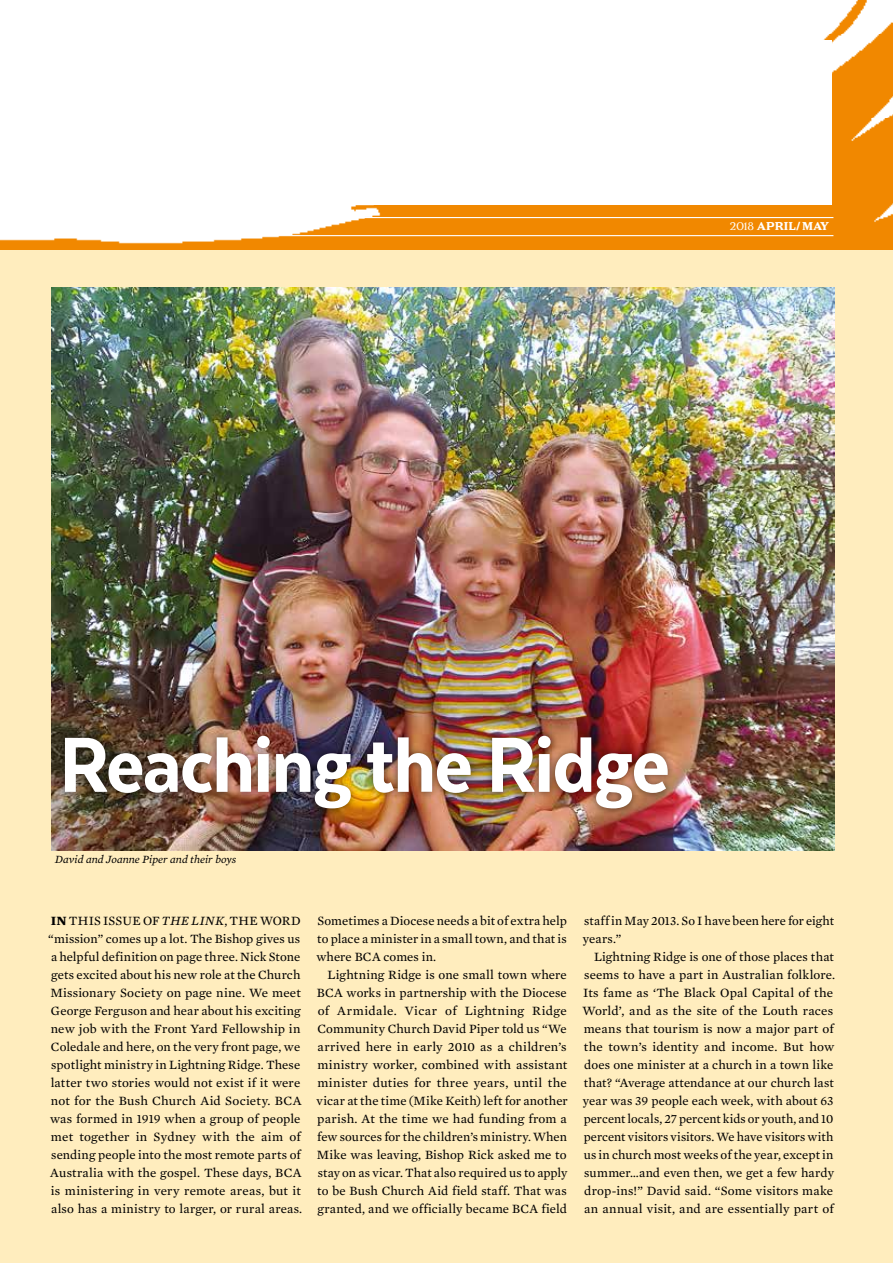
<style>
.page{position:relative;width:893px;height:1263px;background:#ffedbe}
.page>*{position:absolute;margin:0;border:0;box-sizing:border-box;transform-origin:0 0}
.t1{font:800 90px "Texta Narrow";letter-spacing:-.015em;color:#fff}
.t2{font:12.9px/18px "Mercury Text G2";letter-spacing:.01em;color:#000}
.t3{font:700 12px "Battlefin";color:#fff}
.t4{font:italic 11.25px "Mercury Text G2";color:#000}
.s1{font-weight:400}
.s2{font-weight:700}
.s3{font-style:italic}
</style>
<div class="page">
<img style="left:0;top:0;width:893px;height:249px">
<div style="left:50px;top:40px;width:782px;height:164px;background:#fff"></div>
<hr style="left:51px;top:217px;width:782px;height:1px;background:#fff">
<hr style="left:51px;top:235px;width:782px;height:1px;background:#fff">
<img style="left:51px;top:287px;width:783px;height:563px">
<div style="left:57px;top:729px;width:618px;height:87px;background:#000;opacity:.55"></div>
<p class="t3" style="left:730px;top:219px;width:101px"><span class="s1">2018</span> APRIL/MAY</p>
<h1 class="t1" style="left:60px;top:718px;width:612px">Reaching the Ridge</h1>
<p class="t4" style="left:55px;top:852px;width:183px">David and Joanne Piper and their boys</p>
<p class="t2" style="left:48px;top:911px;width:255px"><span class="s2">IN</span> THIS ISSUE OF <span class="s3">THE LINK</span>, THE WORD “mission” comes up a lot. The Bishop gives us a helpful definition on page three. Nick Stone gets excited about his new role at the Church Missionary Society on page nine. We meet George Ferguson and hear about his exciting new job with the Front Yard Fellowship in Coledale and here, on the very front page, we spotlight ministry in Lightning Ridge. These latter two stories would not exist if it were not for the Bush Church Aid Society. BCA was formed in 1919 when a group of people met together in Sydney with the aim of sending people into the most remote parts of Australia with the gospel. These days, BCA is ministering in very remote areas, but it also has a ministry to larger, or rural areas.</p>
<p class="t2" style="left:316px;top:911px;width:252px;text-align:justify">Sometimes a Diocese needs a bit of extra help to place a minister in a small town, and that is where BCA comes in.</p>
<p class="t2" style="left:316px;top:965px;width:253px;text-align:justify;text-indent:11px">Lightning Ridge is one small town where BCA works in partnership with the Diocese of Armidale. Vicar of Lightning Ridge Community Church David Piper told us “We arrived here in early 2010 as a children’s ministry worker, combined with assistant minister duties for three years, until the vicar at the time (Mike Keith) left for another parish. At the time we had funding from a few sources for the children’s ministry. When Mike was leaving, Bishop Rick asked me to stay on as vicar. That also required us to apply to be Bush Church Aid field staff. That was granted, and we officially became BCA field</p>
<p class="t2" style="left:583px;top:911px;width:252px">staff in May 2013. So I have been here for eight years.”</p>
<p class="t2" style="left:582px;top:947px;width:254px;text-indent:12px">Lightning Ridge is one of those places that seems to have a part in Australian folklore.<br>Its fame as ‘The Black Opal Capital of the World’, and as the site of the Louth races means that tourism is now a major part of the town’s identity and income. But how does one minister at a church in a town like that? “Average attendance at our church last year was 39 people each week, with about 63 percent locals, 27 percent kids or youth, and 10 percent visitors visitors. We have visitors with us in church most weeks of the year, except in summer…and even then, we get a few hardy drop-ins!” David said. “Some visitors make an annual visit, and are essentially part of</p>
</div>
